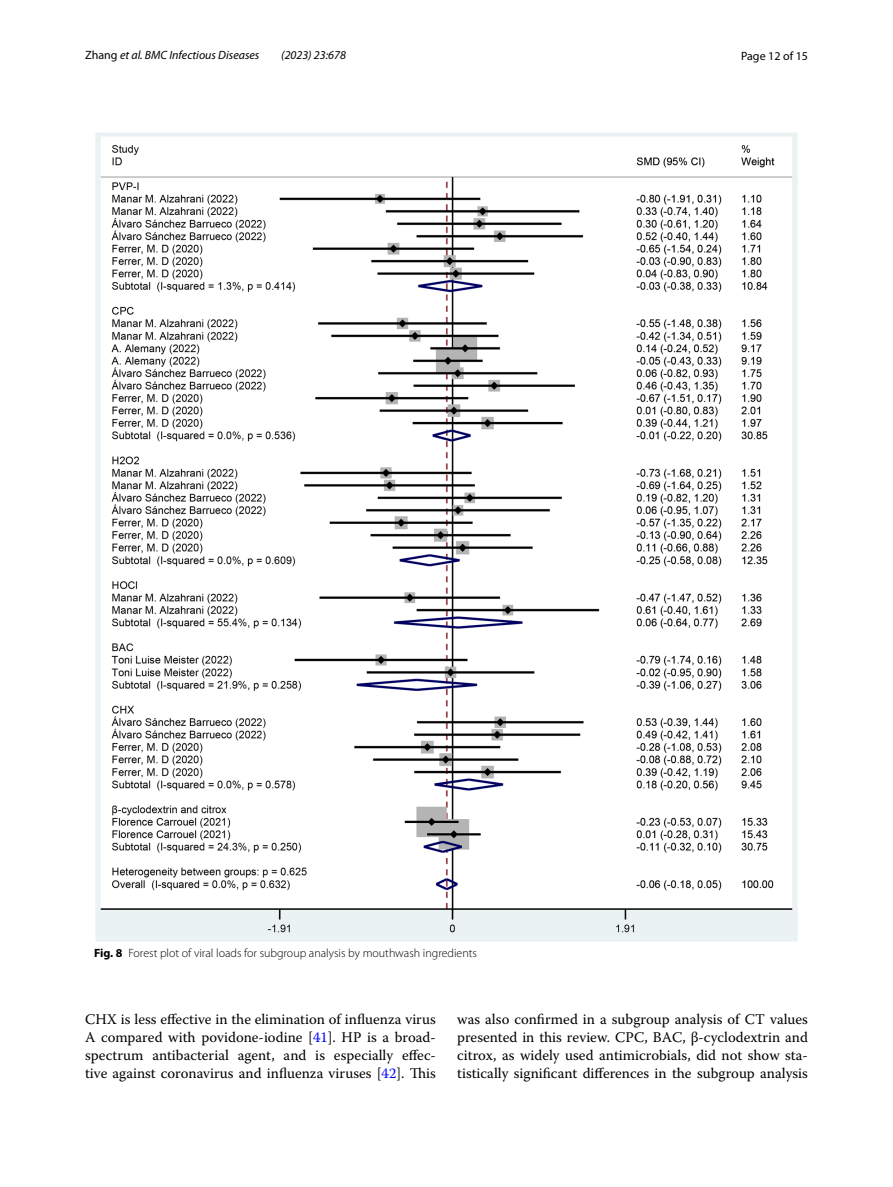
<style>
.page{position:relative;width:893px;height:1187px;background:#fff}
.page>*{position:absolute;margin:0;border:0;box-sizing:border-box;transform-origin:0 0}
.t1{font:14.7px/18px "Warnock Pro";color:#000;text-align:justify}
.t2{font:300 12px "Myriad Pro";color:#000}
.t3{font:italic 12px "Myriad Pro";color:#000}
.t4{font:12px "Myriad Pro";color:#000}
.s1{font-style:normal}
.s2{font-weight:700}
.s3{color:#00f}
</style>
<div class="page">
<img style="left:96px;top:133px;width:701px;height:808px">
<p class="t3" style="left:85px;top:48px;width:176px"><span class="s1">Zhang</span> et al. BMC Infectious Diseases</p>
<p class="t3" style="left:281px;top:48px;width:66px">(2023) 23:678</p>
<p class="t4" style="left:741px;top:48px;width:68px">Page 12 of 15</p>
<p class="t2" style="left:94px;top:946px;width:384px"><span class="s2">Fig. 8</span> Forest plot of viral loads for subgroup analysis by mouthwash ingredients</p>
<p class="t1" style="left:85px;top:1010px;width:352px">CHX is less effective in the elimination of influenza virus A compared with povidone-iodine [<span class="s3">41</span>]. HP is a broad&shy;spectrum antibacterial agent, and is especially effec&shy;tive against coronavirus and influenza viruses [<span class="s3">42</span>]. This</p>
<p class="t1" style="left:457px;top:1010px;width:352px">was also confirmed in a subgroup analysis of CT values presented in this review. CPC, BAC, β-cyclodextrin and citrox, as widely used antimicrobials, did not show sta&shy;tistically significant differences in the subgroup analysis</p>
</div>
